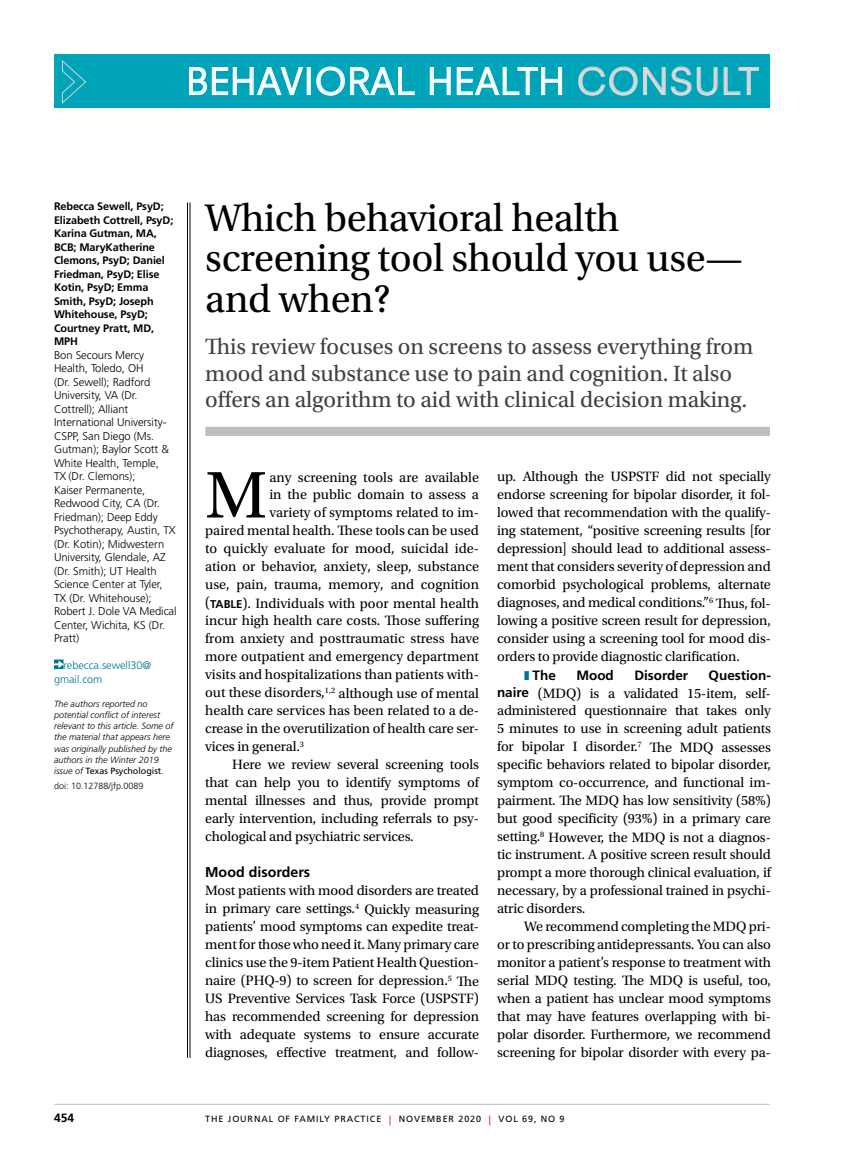
<style>
.page{position:relative;width:851px;height:1161px;background:#fff}
.page>*{position:absolute;margin:0;border:0;box-sizing:border-box;transform-origin:0 0}
.t1{font:69.45px "Utopia Std";color:#000}
.t2{font:40.5px/40.5px "Utopia Std";letter-spacing:-.01em;color:#000}
.t3{font:36px "Neuzeit SLT Std";letter-spacing:.025em;color:#fff}
.t4{font:23.25px/26.2px "Utopia Std";letter-spacing:-.005em;color:#414042}
.t5{font:14.25px/18px "Utopia Std";letter-spacing:-.005em;color:#000;text-align:justify}
.t6{font:700 14.25px "Frutiger LT Std";color:#000}
.t7{font:700 13.5px "Frutiger LT Std";color:#000}
.t8{font:700 12px "Frutiger LT Std";color:#000}
.t9{font:300 11.25px/13.5px "Frutiger LT Std";letter-spacing:-.005em;color:#000}
.t10{font:700 10.8px/13.5px "Frutiger LT Std";letter-spacing:-.01em;color:#000}
.t11{font:300 10.8px/13.5px "Frutiger LT Std";color:#007296}
.t12{font:italic 300 9px/11.2px "Frutiger LT Std";color:#000}
.t13{font:9px "Frutiger LT Std";letter-spacing:.1em;color:#000}
.t14{font:300 9px "Frutiger LT Std";color:#000}
.s1{color:#d7d9da}
.s2{font-weight:400;font-style:normal}
.s3{font-family:"Frutiger LT Std";font-weight:700;font-size:11.25px}
.s4{color:#007296}
.s5{font-family:"Frutiger LT Std";font-weight:700;font-size:13.5px}
.s6{font-size:9.9px;color:#c4161c}
</style>
<div class="page">
<div style="left:54px;top:54px;width:715px;height:54px;background:#00a4b8"></div>
<svg style="left:62px;top:60px;width:25px;height:44px"></svg>
<svg style="left:189px;top:67px;width:114px;height:28px"></svg>
<svg style="left:316px;top:67px;width:98px;height:28px"></svg>
<svg style="left:430px;top:67px;width:20px;height:28px"></svg>
<svg style="left:457px;top:67px;width:105px;height:28px"></svg>
<svg style="left:578px;top:67px;width:59px;height:28px"></svg>
<svg style="left:643px;top:67px;width:22px;height:28px"></svg>
<svg style="left:671px;top:67px;width:46px;height:28px"></svg>
<svg style="left:723px;top:67px;width:35px;height:28px"></svg>
<hr style="left:54px;top:1104px;width:716px;height:1px;background:#bcbec0">
<hr style="left:190px;top:202px;width:1px;height:856px;background:#000">
<hr style="left:187px;top:202px;width:1px;height:856px;background:#000">
<div style="left:205px;top:427px;width:565px;height:9px;background:#bcbec0"></div>
<svg style="left:54px;top:660px;width:10px;height:9px"></svg>
<h3 class="t3" style="left:186px;top:59px;width:574px">BEHAVIORAL HEALTH <span class="s1">CONSULT</span></h3>
<p class="t10" style="left:54px;top:200px;width:121px">Rebecca Sewell, PsyD;<br>Elizabeth Cottrell, PsyD;<br>Karina Gutman, MA,<br>BCB; MaryKatherine<br>Clemons, PsyD; Daniel<br>Friedman, PsyD; Elise<br>Kotin, PsyD; Emma<br>Smith, PsyD; Joseph<br>Whitehouse, PsyD;<br>Courtney Pratt, MD,<br>MPH</p>
<p class="t9" style="left:54px;top:348px;width:124px">Bon Secours Mercy<br>Health, Toledo, OH<br>(Dr. Sewell); Radford<br>University, VA (Dr.<br>Cottrell); Alliant<br>International University-<br>CSPP, San Diego (Ms.<br>Gutman); Baylor Scott &amp;<br>White Health, Temple,<br>TX (Dr. Clemons);<br>Kaiser Permanente,<br>Redwood City, CA (Dr.<br>Friedman); Deep Eddy<br>Psychotherapy, Austin, TX (Dr. Kotin); Midwestern<br>University, Glendale, AZ (Dr. Smith); UT Health<br>Science Center at Tyler,<br>TX (Dr. Whitehouse);<br>Robert J. Dole VA Medical<br>Center, Wichita, KS (Dr.<br>Pratt)</p>
<p class="t11" style="left:54px;top:659px;width:99px;text-indent:10px">rebecca.sewell30@ gmail.com</p>
<p class="t12" style="left:54px;top:698px;width:121px">The authors reported no potential conflict of interest relevant to this article. Some of the material that appears here was originally published by the authors in the Winter 2019 issue of <span class="s2">Texas Psychologist</span>.</p>
<p class="t14" style="left:54px;top:780px;width:91px">doi: 10.12788/jfp.0089</p>
<h2 class="t2" style="left:205px;top:198px;width:539px">Which behavioral health screening tool should you use— and when?</h2>
<h3 class="t4" style="left:205px;top:334px;width:549px">This review focuses on screens to assess everything from mood and substance use to pain and cognition. It also offers an algorithm to aid with clinical decision making.</h3>
<h1 class="t1" style="left:205px;top:457px;width:64px">M</h1>
<p class="t5" style="left:269px;top:468px;width:211px">any screening tools are available</p>
<p class="t5" style="left:269px;top:486px;width:211px">in the public domain to assess a</p>
<p class="t5" style="left:269px;top:504px;width:211px">variety of symptoms related to im-</p>
<p class="t5" style="left:205px;top:522px;width:275px">paired mental health. These tools can be used</p>
<p class="t5" style="left:205px;top:540px;width:275px">to quickly evaluate for mood, suicidal ide-</p>
<p class="t5" style="left:205px;top:558px;width:275px">ation or behavior, anxiety, sleep, substance</p>
<p class="t5" style="left:205px;top:576px;width:275px">use, pain, trauma, memory, and cognition</p>
<p class="t5" style="left:205px;top:594px;width:275px">(<span class="s3">TABLE</span>). Individuals with poor mental health</p>
<p class="t5" style="left:205px;top:612px;width:275px">incur high health care costs. Those suffering</p>
<p class="t5" style="left:205px;top:630px;width:275px">from anxiety and posttraumatic stress have</p>
<p class="t5" style="left:205px;top:648px;width:275px">more outpatient and emergency department</p>
<p class="t5" style="left:205px;top:666px;width:275px">visits and hospitalizations than patients with-</p>
<p class="t5" style="left:205px;top:684px;width:275px">out these disorders,<sup>1,2</sup> although use of mental</p>
<p class="t5" style="left:205px;top:702px;width:275px">health care services has been related to a de-</p>
<p class="t5" style="left:205px;top:720px;width:275px">crease in the overutilization of health care ser-</p>
<p class="t5" style="left:205px;top:738px;width:100px">vices in general.<sup>3</sup></p>
<p class="t5" style="left:232px;top:756px;width:248px">Here we review several screening tools</p>
<p class="t5" style="left:205px;top:774px;width:275px">that can help you to identify symptoms of</p>
<p class="t5" style="left:205px;top:792px;width:275px">mental illnesses and thus, provide prompt</p>
<p class="t5" style="left:205px;top:810px;width:275px">early intervention, including referrals to psy-</p>
<p class="t5" style="left:205px;top:828px;width:210px">chological and psychiatric services.</p>
<p class="t6" style="left:205px;top:864px;width:107px">Mood disorders</p>
<p class="t5" style="left:205px;top:882px;width:275px">Most patients with mood disorders are treated in primary care settings.<sup>4</sup> Quickly measuring patients’ mood symptoms can expedite treat&shy;ment for those who need it. Many primary care clinics use the 9-item Patient Health Question&shy;naire (PHQ-9) to screen for depression.<sup>5</sup> The US Preventive Services Task Force (USPSTF) has recommended screening for depression with adequate systems to ensure accurate diagnoses, effective treatment, and follow-</p>
<p class="t5" style="left:497px;top:468px;width:275px">up. Although the USPSTF did not specially endorse screening for bipolar disorder, it fol&shy;lowed that recommendation with the qualify&shy;ing statement, “positive screening results [for depression] should lead to additional assess&shy;ment that considers severity of depression and comorbid psychological problems, alternate diagnoses, and medical conditions.”<sup>6</sup> Thus, fol&shy;lowing a positive screen result for depression, consider using a screening tool for mood dis&shy;orders to provide diagnostic clarification.</p>
<p class="t7" style="left:524px;top:667px;width:33px"><span class="s4">❚</span> The</p>
<p class="t7" style="left:576px;top:667px;width:39px">Mood</p>
<p class="t7" style="left:634px;top:667px;width:55px">Disorder</p>
<p class="t7" style="left:708px;top:667px;width:64px">Question-</p>
<p class="t5" style="left:497px;top:684px;width:275px"><span class="s5">naire</span> (MDQ) is a validated 15-item, self&shy;administered questionnaire that takes only 5 minutes to use in screening adult patients for bipolar I disorder.<sup>7</sup> The MDQ assesses specific behaviors related to bipolar disorder, symptom co-occurrence, and functional im&shy;pairment. The MDQ has low sensitivity (58%) but good specificity (93%) in a primary care setting.<sup>8</sup> However, the MDQ is not a diagnos&shy;tic instrument. A positive screen result should prompt a more thorough clinical evaluation, if necessary, by a professional trained in psychi&shy;atric disorders.</p>
<p class="t5" style="left:497px;top:918px;width:275px;text-indent:27px">We recommend completing the MDQ pri&shy;or to prescribing antidepressants. You can also monitor a patient’s response to treatment with serial MDQ testing. The MDQ is useful, too, when a patient has unclear mood symptoms that may have features overlapping with bi&shy;polar disorder. Furthermore, we recommend screening for bipolar disorder with every pa-</p>
<p class="t8" style="left:54px;top:1110px;width:22px">454</p>
<p class="t13" style="left:205px;top:1113px;width:361px">THE JOURNAL OF FAMILY PRACTICE <span class="s6">|</span> NOVEMBER 2020 <span class="s6">|</span> VOL 69, NO 9</p>
</div>
